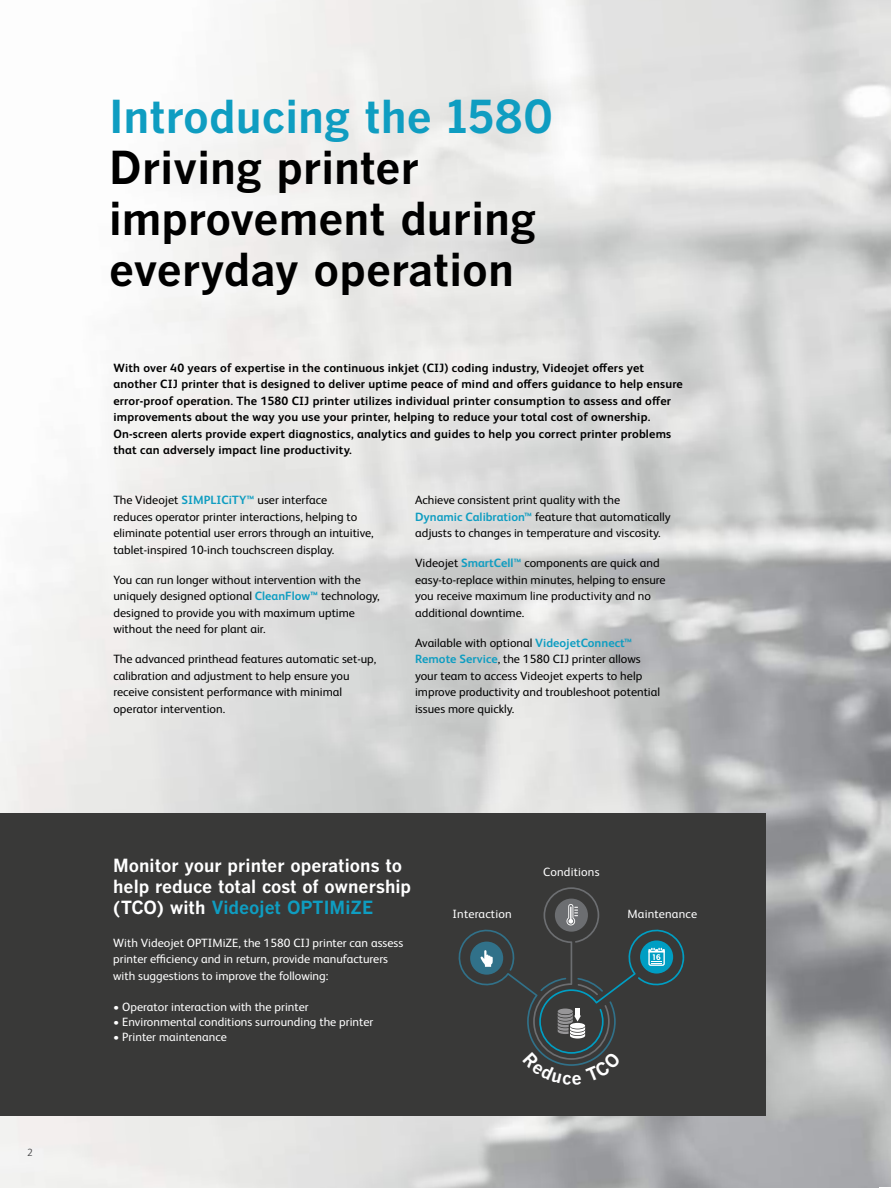
<style>
.page{position:relative;width:891px;height:1188px;background:#fff}
.page>*{position:absolute;margin:0;border:0;box-sizing:border-box;transform-origin:0 0}
.t1{font:700 45px/51px "Benton Gothic";color:#000}
.t2{font:700 45px "Benton Gothic";color:#0f9dc1}
.t3{font:700 18px/21px "Benton Gothic";color:#fff}
.t4{font:12px/16.5px "FS Albert Pro";color:#000}
.t5{font:700 12px/16.5px "FS Albert Pro";letter-spacing:.015em;color:#000}
.t6{font:12px/16.5px "FS Albert Pro";color:#fff}
.t7{font:300 10.5px "FS Albert Pro";color:#404042}
.s1{font-weight:700;color:#0f9dc1}
.s2{color:#0f9dc1}
</style>
<div class="page">
<div style="left:0;top:813px;width:766px;height:303px;background:#393938"></div>
<svg style="left:458px;top:887px;width:227px;height:179px"></svg>
<p class="t7" style="left:27px;top:1145px;width:7px">2</p>
<h1 class="t2" style="left:109px;top:90px;width:446px">Introducing the 1580</h1>
<h1 class="t1" style="left:109px;top:143px;width:428px">Driving printer improvement during everyday operation</h1>
<p class="t5" style="left:113px;top:359px;width:571px">With over 40 years of expertise in the continuous inkjet (CIJ) coding industry, Videojet offers yet another CIJ printer that is designed to deliver uptime peace of mind and offers guidance to help ensure error-proof operation. The 1580 CIJ printer utilizes individual printer consumption to assess and offer improvements about the way you use your printer, helping to reduce your total cost of ownership.<br>On-screen alerts provide expert diagnostics, analytics and guides to help you correct printer problems that can adversely impact line productivity.</p>
<p class="t4" style="left:113px;top:491px;width:262px">The Videojet <span class="s1">SIMPLICiTY™</span> user interface<br>reduces operator printer interactions, helping to eliminate potential user errors through an intuitive, tablet-inspired 10-inch touchscreen display.</p>
<p class="t4" style="left:113px;top:570px;width:268px">You can run longer without intervention with the uniquely designed optional <span class="s1">CleanFlow™</span> technology, designed to provide you with maximum uptime without the need for plant air.</p>
<p class="t4" style="left:113px;top:650px;width:264px">The advanced printhead features automatic set-up, calibration and adjustment to help ensure you receive consistent performance with minimal operator intervention.</p>
<p class="t4" style="left:415px;top:491px;width:257px">Achieve consistent print quality with the<br><span class="s1">Dynamic Calibration™</span> feature that automatically adjusts to changes in temperature and viscosity.</p>
<p class="t4" style="left:415px;top:554px;width:252px">Videojet <span class="s1">SmartCell™</span> components are quick and easy-to-replace within minutes, helping to ensure you receive maximum line productivity and no additional downtime.</p>
<p class="t4" style="left:415px;top:633px;width:247px">Available with optional <span class="s1">VideojetConnect™ Remote Service</span>, the 1580 CIJ printer allows your team to access Videojet experts to help improve productivity and troubleshoot potential issues more quickly.</p>
<h2 class="t3" style="left:113px;top:855px;width:299px">Monitor your printer operations to help reduce total cost of ownership (TCO) with <span class="s2">Videojet OPTIMiZE</span></h2>
<p class="t6" style="left:113px;top:934px;width:292px">With Videojet OPTIMiZE, the 1580 CIJ printer can assess printer efficiency and in return, provide manufacturers with suggestions to improve the following:</p>
<p class="t6" style="left:113px;top:998px;width:197px">• Operator interaction with the printer</p>
<p class="t6" style="left:113px;top:1013px;width:262px">• Environmental conditions surrounding the printer</p>
<p class="t6" style="left:113px;top:1028px;width:115px">• Printer maintenance</p>
<p class="t6" style="left:453px;top:905px;width:61px">Interaction</p>
<p class="t6" style="left:543px;top:863px;width:58px">Conditions</p>
<p class="t6" style="left:627px;top:905px;width:71px">Maintenance</p>
</div>
